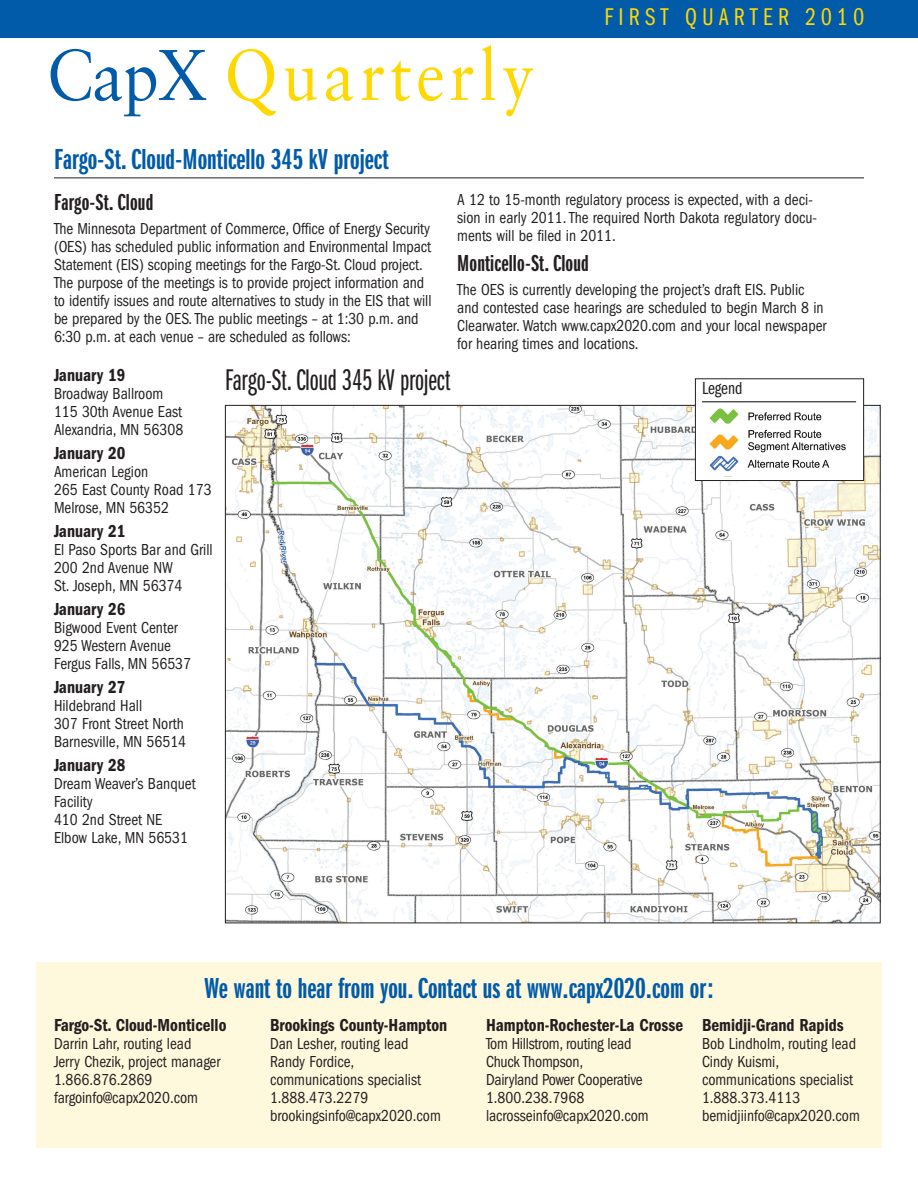
<style>
.page{position:relative;width:918px;height:1188px;background:#fff}
.page>*{position:absolute;margin:0;border:0;box-sizing:border-box;transform-origin:0 0}
.t1{font:71.85px "Sabon";letter-spacing:.07em;color:#ffd801;scale:.9 1}
.t2{font:31.05px "Franklin Gothic Book X Cmpr";color:#231f20}
.t3{font:30px "Franklin Gothic Demi X Cmpr";color:#015ba9;scale:1.1 1}
.t4{font:25.05px "Franklin Gothic Book Cmpr";letter-spacing:.215em;color:#ffd801}
.t5{font:24px "Franklin Gothic Demi X Cmpr";letter-spacing:.005em;color:#231f20;scale:1.1 1}
.t6{font:600 condensed 18px "Franklin Gothic";color:#231f20;scale:.94 1}
.t7{font:18px "Franklin Gothic Book Cmpr";color:#231f20}
.t8{font:condensed 16.5px/18px "Franklin Gothic";color:#231f20;scale:.94 1}
.s1{color:#015ba9}
</style>
<div class="page">
<div style="left:36px;top:962px;width:846px;height:186px;background:#fef8dd"></div>
<img style="left:227px;top:407px;width:652px;height:514px">
<div style="left:695px;top:379px;width:169px;height:102px;background:#fff"></div>
<div style="left:695px;top:378px;width:169px;height:103px;border:1px solid #231f20"></div>
<div style="left:0;top:0;width:918px;height:38px;background:#015ba9"></div>
<img style="left:709px;top:408px;width:137px;height:64px">
<hr style="left:702px;top:401px;width:154px;height:1px;background:#231f20">
<hr style="left:54px;top:178px;width:810px;height:1px;background:#231f20">
<h1 class="t1" style="left:47px;top:45px;width:543px"><span class="s1">CapX</span> Quarterly</h1>
<h3 class="t3" style="left:54px;top:149px;width:306px">Fargo-St. Cloud-Monticello 345 kV project</h3>
<h3 class="t4" style="left:605px;top:8px;width:261px">FIRST QUARTER 2010</h3>
<h3 class="t5" style="left:54px;top:193px;width:92px">Fargo-St. Cloud</h3>
<p class="t8" style="left:54px;top:220px;width:403px">The Minnesota Department of Commerce, Office of Energy Security (OES) has scheduled public information and Environmental Impact Statement (EIS) scoping meetings for the Fargo-St. Cloud project.<br>The purpose of the meetings is to provide project information and to identify issues and route alternatives to study in the EIS that will be prepared by the OES. The public meetings – at 1:30 p.m. and 6:30 p.m. at each venue – are scheduled as follows:</p>
<p class="t8" style="left:457px;top:191px;width:384px">A 12 to 15-month regulatory process is expected, with a deci&shy;sion in early 2011. The required North Dakota regulatory docu&shy;ments will be filed in 2011.</p>
<h3 class="t5" style="left:457px;top:255px;width:121px">Monticello-St. Cloud</h3>
<p class="t8" style="left:457px;top:282px;width:394px">The OES is currently developing the project’s draft EIS. Public and contested case hearings are scheduled to begin March 8 in Clearwater. Watch www.capx2020.com and your local newspaper for hearing times and locations.</p>
<p class="t6" style="left:54px;top:369px;width:77px">January 19</p>
<p class="t8" style="left:54px;top:386px;width:139px">Broadway Ballroom<br>115 30th Avenue East<br>Alexandria, MN 56308</p>
<p class="t6" style="left:54px;top:447px;width:77px">January 20</p>
<p class="t8" style="left:54px;top:464px;width:169px">American Legion<br>265 East County Road 173<br>Melrose, MN 56352</p>
<p class="t6" style="left:54px;top:525px;width:77px">January 21</p>
<p class="t8" style="left:54px;top:542px;width:170px">El Paso Sports Bar and Grill<br>200 2nd Avenue NW<br>St. Joseph, MN 56374</p>
<p class="t6" style="left:54px;top:603px;width:77px">January 26</p>
<p class="t8" style="left:54px;top:620px;width:147px">Bigwood Event Center<br>925 Western Avenue<br>Fergus Falls, MN 56537</p>
<p class="t6" style="left:54px;top:681px;width:77px">January 27</p>
<p class="t8" style="left:54px;top:698px;width:142px">Hildebrand Hall<br>307 Front Street North<br>Barnesville, MN 56514</p>
<p class="t6" style="left:54px;top:759px;width:77px">January 28</p>
<p class="t8" style="left:54px;top:776px;width:152px">Dream Weaver’s Banquet<br>Facility<br>410 2nd Street NE<br>Elbow Lake, MN 56531</p>
<h2 class="t2" style="left:225px;top:369px;width:227px">Fargo-St. Cloud 345 kV project</h2>
<p class="t7" style="left:702px;top:382px;width:42px">Legend</p>
<h3 class="t3" style="left:204px;top:978px;width:465px">We want to hear from you. Contact us at www.capx2020.com or:</h3>
<p class="t6" style="left:486px;top:1018px;width:211px">Hampton-Rochester-La Crosse</p>
<p class="t8" style="left:486px;top:1035px;width:175px">Tom Hillstrom, routing lead<br>Chuck Thompson,<br>Dairyland Power Cooperative<br>1.800.238.7968 lacrosseinfo@capx2020.com</p>
<p class="t6" style="left:54px;top:1018px;width:185px">Fargo-St. Cloud-Monticello</p>
<p class="t8" style="left:54px;top:1035px;width:179px">Darrin Lahr, routing lead<br>Jerry Chezik, project manager<br>1.866.876.2869 fargoinfo@capx2020.com</p>
<p class="t6" style="left:270px;top:1018px;width:190px">Brookings County-Hampton</p>
<p class="t8" style="left:270px;top:1035px;width:183px">Dan Lesher, routing lead<br>Randy Fordice, communications specialist<br>1.888.473.2279 brookingsinfo@capx2020.com</p>
<p class="t6" style="left:702px;top:1018px;width:152px">Bemidji-Grand Rapids</p>
<p class="t8" style="left:702px;top:1035px;width:170px">Bob Lindholm, routing lead<br>Cindy Kuismi, communications specialist<br>1.888.373.4113 bemidjiinfo@capx2020.com</p>
</div>
